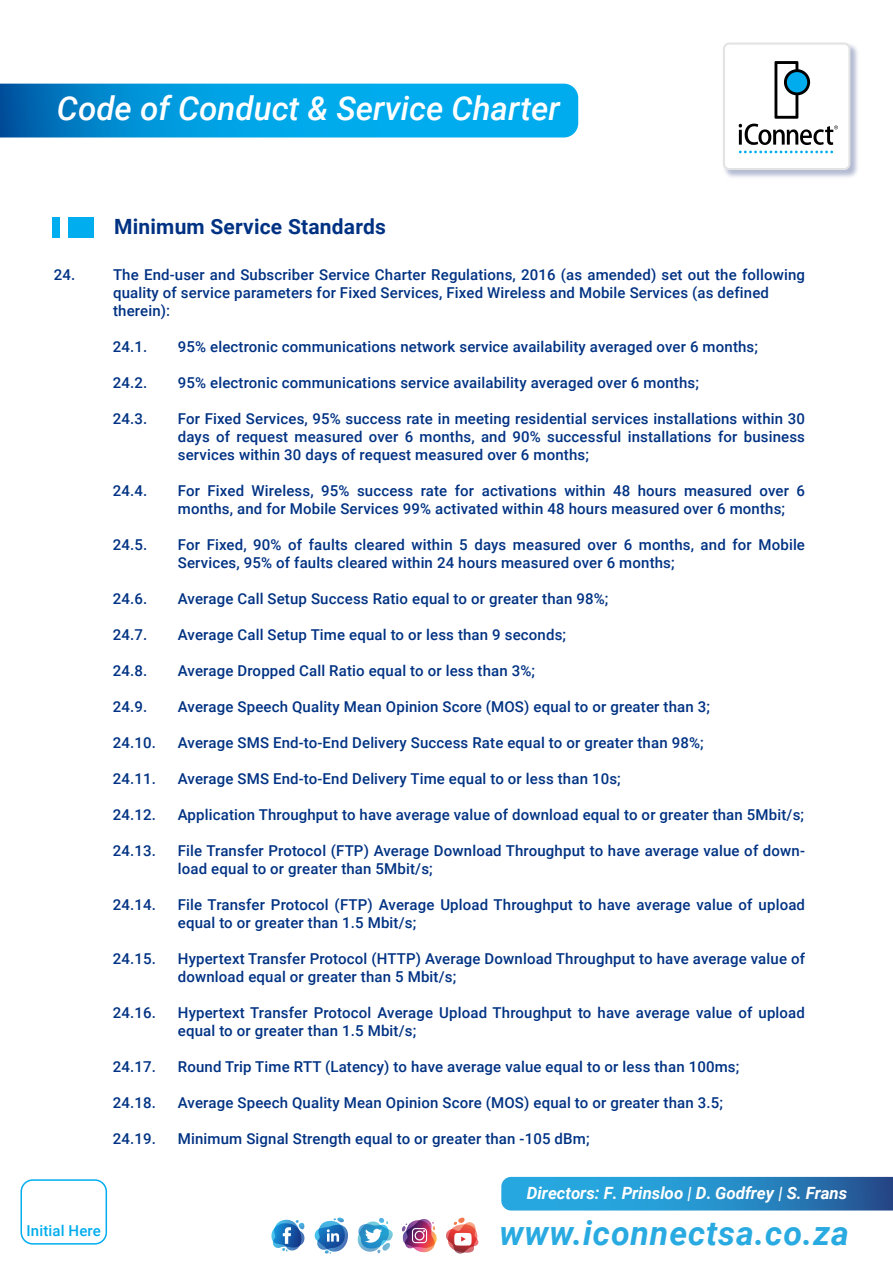
<style>
.page{position:relative;width:893px;height:1263px;background:#fff}
.page>*{position:absolute;margin:0;border:0;box-sizing:border-box;transform-origin:0 0}
.t1{font:italic 700 33.75px "Roboto";letter-spacing:.025em;color:#29aae1}
.t2{font:italic 500 33px "Roboto";color:#fff}
.t3{font:700 21px "Roboto";letter-spacing:.01em;color:#003283}
.t4{font:italic 700 16.95px "Roboto";letter-spacing:-.005em;color:#fff}
.t5{font:500 15px/18px "Roboto";letter-spacing:.01em;color:#003283}
.t6{font:500 15px "Roboto";letter-spacing:.01em;color:#00adee}
</style>
<div class="page">
<svg style="left:0;top:84px;width:578px;height:53px;background:#009bde"></svg>
<img style="left:725px;top:42px;width:133px;height:135px">
<svg style="left:723px;top:43px;width:127px;height:127px"></svg>
<svg style="left:402px;top:1219px;width:35px;height:33px"></svg>
<svg style="left:358px;top:1218px;width:35px;height:35px"></svg>
<svg style="left:446px;top:1217px;width:33px;height:37px"></svg>
<svg style="left:271px;top:1220px;width:33px;height:32px"></svg>
<svg style="left:315px;top:1217px;width:33px;height:37px"></svg>
<svg style="left:501px;top:1177px;width:392px;height:33px;background:#278bc5"></svg>
<div style="left:68px;top:218px;width:26px;height:20px;background:#00adee"></div>
<div style="left:52px;top:218px;width:7px;height:20px;background:#00adee"></div>
<div style="left:21px;top:1179px;width:86px;height:65px;border:2px solid #00adee;border-radius:11px"></div>
<h2 class="t2" style="left:57px;top:85px;width:504px">Code of Conduct &amp; Service Charter</h2>
<p class="t5" style="left:54px;top:265px;width:23px">24.</p>
<h3 class="t3" style="left:114px;top:211px;width:273px">Minimum Service Standards</h3>
<p class="t5" style="left:113px;top:265px;width:693px">The End-user and Subscriber Service Charter Regulations, 2016 (as amended) set out the following quality of service parameters for Fixed Services, Fixed Wireless and Mobile Services (as defined therein):</p>
<p class="t5" style="left:113px;top:337px;width:36px">24.1.</p>
<p class="t5" style="left:113px;top:373px;width:36px">24.2.</p>
<p class="t5" style="left:113px;top:409px;width:36px">24.3.</p>
<p class="t5" style="left:113px;top:481px;width:36px">24.4.</p>
<p class="t5" style="left:113px;top:535px;width:36px">24.5.</p>
<p class="t5" style="left:113px;top:589px;width:36px">24.6.</p>
<p class="t5" style="left:113px;top:625px;width:36px">24.7.</p>
<p class="t5" style="left:113px;top:661px;width:36px">24.8.</p>
<p class="t5" style="left:113px;top:697px;width:36px">24.9.</p>
<p class="t5" style="left:113px;top:733px;width:45px">24.10.</p>
<p class="t5" style="left:113px;top:769px;width:45px">24.11.</p>
<p class="t5" style="left:113px;top:805px;width:45px">24.12.</p>
<p class="t5" style="left:113px;top:841px;width:45px">24.13.</p>
<p class="t5" style="left:113px;top:895px;width:45px">24.14.</p>
<p class="t5" style="left:113px;top:949px;width:45px">24.15.</p>
<p class="t5" style="left:113px;top:1003px;width:45px">24.16.</p>
<p class="t5" style="left:113px;top:1057px;width:45px">24.17.</p>
<p class="t5" style="left:113px;top:1093px;width:45px">24.18.</p>
<p class="t5" style="left:113px;top:1129px;width:45px">24.19.</p>
<p class="t5" style="left:178px;top:337px;width:582px">95% electronic communications network service availability averaged over 6 months;</p>
<p class="t5" style="left:178px;top:373px;width:523px">95% electronic communications service availability averaged over 6 months;</p>
<p class="t5" style="left:178px;top:409px;width:629px;text-align:justify">For Fixed Services, 95% success rate in meeting residential services installations within 30 days of request measured over 6 months, and 90% successful installations for business services within 30 days of request measured over 6 months;</p>
<p class="t5" style="left:178px;top:481px;width:629px">For Fixed Wireless, 95% success rate for activations within 48 hours measured over 6 months, and for Mobile Services 99% activated within 48 hours measured over 6 months;</p>
<p class="t5" style="left:178px;top:535px;width:629px">For Fixed, 90% of faults cleared within 5 days measured over 6 months, and for Mobile<br>Services, 95% of faults cleared within 24 hours measured over 6 months;</p>
<p class="t5" style="left:178px;top:589px;width:432px">Average Call Setup Success Ratio equal to or greater than 98%;</p>
<p class="t5" style="left:178px;top:625px;width:390px">Average Call Setup Time equal to or less than 9 seconds;</p>
<p class="t5" style="left:178px;top:661px;width:359px">Average Dropped Call Ratio equal to or less than 3%;</p>
<p class="t5" style="left:178px;top:697px;width:534px">Average Speech Quality Mean Opinion Score (MOS) equal to or greater than 3;</p>
<p class="t5" style="left:178px;top:733px;width:527px">Average SMS End-to-End Delivery Success Rate equal to or greater than 98%;</p>
<p class="t5" style="left:178px;top:769px;width:444px">Average SMS End-to-End Delivery Time equal to or less than 10s;</p>
<p class="t5" style="left:178px;top:805px;width:628px">Application Throughput to have average value of download equal to or greater than 5Mbit/s;</p>
<p class="t5" style="left:178px;top:841px;width:629px">File Transfer Protocol (FTP) Average Download Throughput to have average value of down&shy;load equal to or greater than 5Mbit/s;</p>
<p class="t5" style="left:178px;top:895px;width:629px">File Transfer Protocol (FTP) Average Upload Throughput to have average value of upload equal to or greater than 1.5 Mbit/s;</p>
<p class="t5" style="left:178px;top:949px;width:629px">Hypertext Transfer Protocol (HTTP) Average Download Throughput to have average value of download equal or greater than 5 Mbit/s;</p>
<p class="t5" style="left:178px;top:1003px;width:629px">Hypertext Transfer Protocol Average Upload Throughput to have average value of upload equal to or greater than 1.5 Mbit/s;</p>
<p class="t5" style="left:178px;top:1057px;width:563px">Round Trip Time RTT (Latency) to have average value equal to or less than 100ms;</p>
<p class="t5" style="left:178px;top:1093px;width:547px">Average Speech Quality Mean Opinion Score (MOS) equal to or greater than 3.5;</p>
<p class="t5" style="left:178px;top:1129px;width:413px">Minimum Signal Strength equal to or greater than -105 dBm;</p>
<p class="t6" style="left:26px;top:1220px;width:76px">Initial Here</p>
<p class="t4" style="left:527px;top:1181px;width:322px">Directors: F. Prinsloo | D. Godfrey | S. Frans</p>
<h1 class="t1" style="left:499px;top:1210px;width:351px">www.iconnectsa.co.za</h1>
</div>
